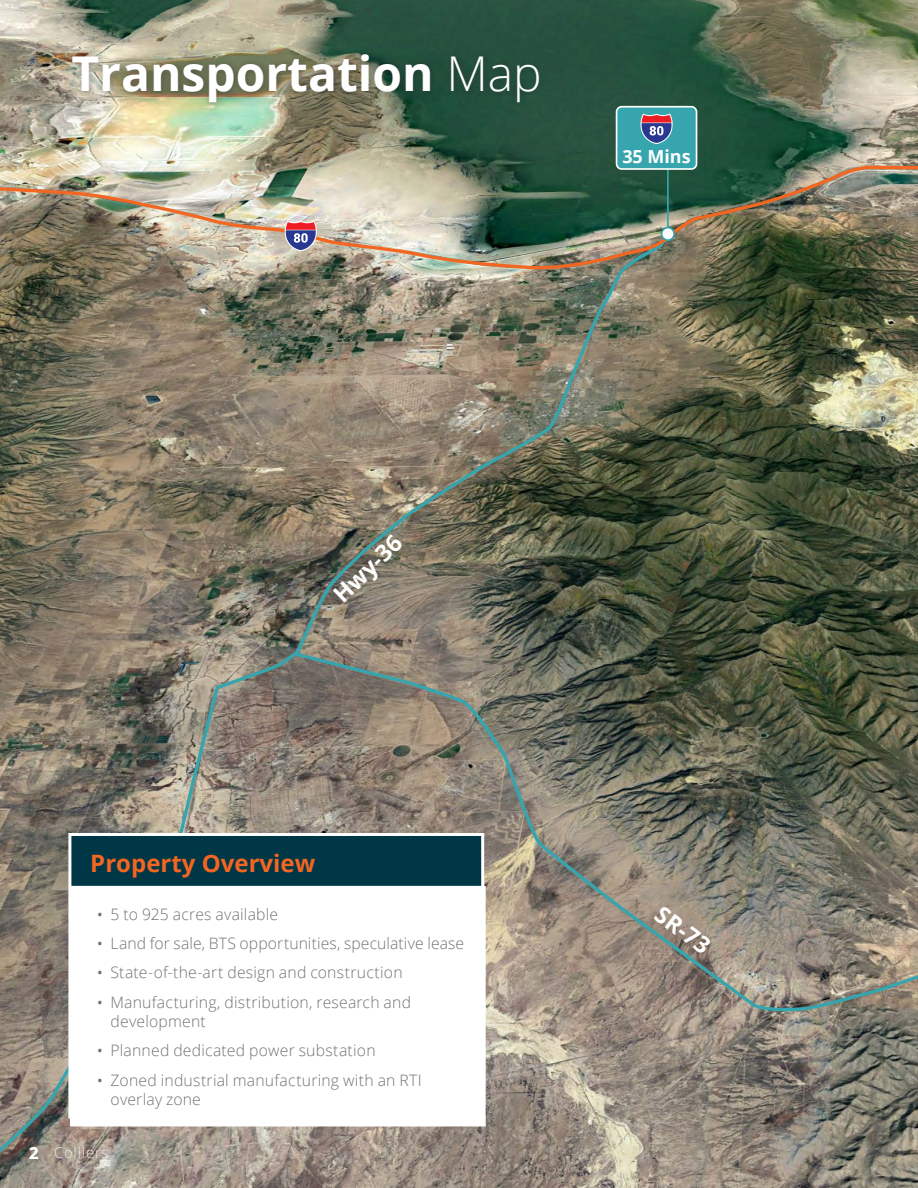
<style>
.page{position:relative;width:918px;height:1188px;background:#fff}
.page>*{position:absolute;margin:0;border:0;box-sizing:border-box;transform-origin:0 0}
.teal_gotham_11_22{font:700 48px "Open Sans";color:#fff}
.teal_gotham_11_22-2{font:700 24px "Open Sans";color:#f36521}
.t1{font:700 23.25px "Open Sans";color:#fff}
.t2{font:700 18px "Open Sans";color:#fff}
.t3{font:700 16.5px "Open Sans";color:#fff}
.t4{font:300 15.75px/19.5px "Open Sans";letter-spacing:.015em;color:#717271}
.t5{font:300 15px "Open Sans";letter-spacing:.05em;color:#e6e7e9}
.s1{font-weight:300}
.s2{font-weight:400;font-size:15px}
</style>
<div class="page">
<img style="left:0;top:0;width:918px;height:1188px">
<img style="left:0;top:270px;width:673px;height:918px">
<svg style="left:292px;top:650px;width:626px;height:362px;background:#7b7768"></svg>
<img style="left:0;top:158px;width:918px;height:112px">
<hr style="left:667px;top:169px;width:2px;height:65px;background:#36a5ad">
<svg style="left:661px;top:227px;width:14px;height:14px"></svg>
<div style="left:617px;top:107px;width:80px;height:62px;background:#36a5ad;border-radius:5px"></div>
<div style="left:616px;top:106px;width:81px;height:64px;border:2px solid #fff;border-radius:5px"></div>
<svg style="left:285px;top:221px;width:32px;height:30px"></svg>
<svg style="left:640px;top:114px;width:33px;height:30px"></svg>
<div style="left:68px;top:833px;width:416px;height:286px;background:#003747;border:3px solid #fff"></div>
<div style="left:70px;top:886px;width:416px;height:240px;background:#fff"></div>
<div style="left:66px;top:48px;width:482px;height:64px;background:#231f20;opacity:.42"></div>
<p class="teal_gotham_11_22" style="left:71px;top:39px;width:472px">Transportation <span class="s1">Map</span></p>
<p class="t2" style="left:622px;top:143px;width:70px">35 Mins</p>
<p class="t1" style="left:326px;top:586px;width:87px;rotate:-44deg">Hwy-36</p>
<p class="t3" style="left:29px;top:1141px;width:11px">2</p>
<p class="teal_gotham_11_22-2" style="left:90px;top:846px;width:226px">Property Overview</p>
<p class="t4" style="left:97px;top:904px;width:183px"><span class="s2">•</span> 5 to 925 acres available</p>
<p class="t4" style="left:97px;top:933px;width:369px"><span class="s2">•</span> Land for sale, BTS opportunities, speculative lease</p>
<p class="t4" style="left:97px;top:962px;width:307px"><span class="s2">•</span> State-of-the-art design and construction</p>
<p class="t4" style="left:111px;top:992px;width:302px;text-indent:-14px"><span class="s2">•</span> Manufacturing, distribution, research and development</p>
<p class="t4" style="left:97px;top:1040px;width:280px"><span class="s2">•</span> Planned dedicated power substation</p>
<p class="t4" style="left:111px;top:1070px;width:313px;text-indent:-14px"><span class="s2">•</span> Zoned industrial manufacturing with an RTI overlay zone</p>
<p class="t5" style="left:54px;top:1142px;width:56px">Colliers</p>
<p class="t1" style="left:668px;top:898px;width:64px;rotate:37deg">SR-73</p>
</div>
